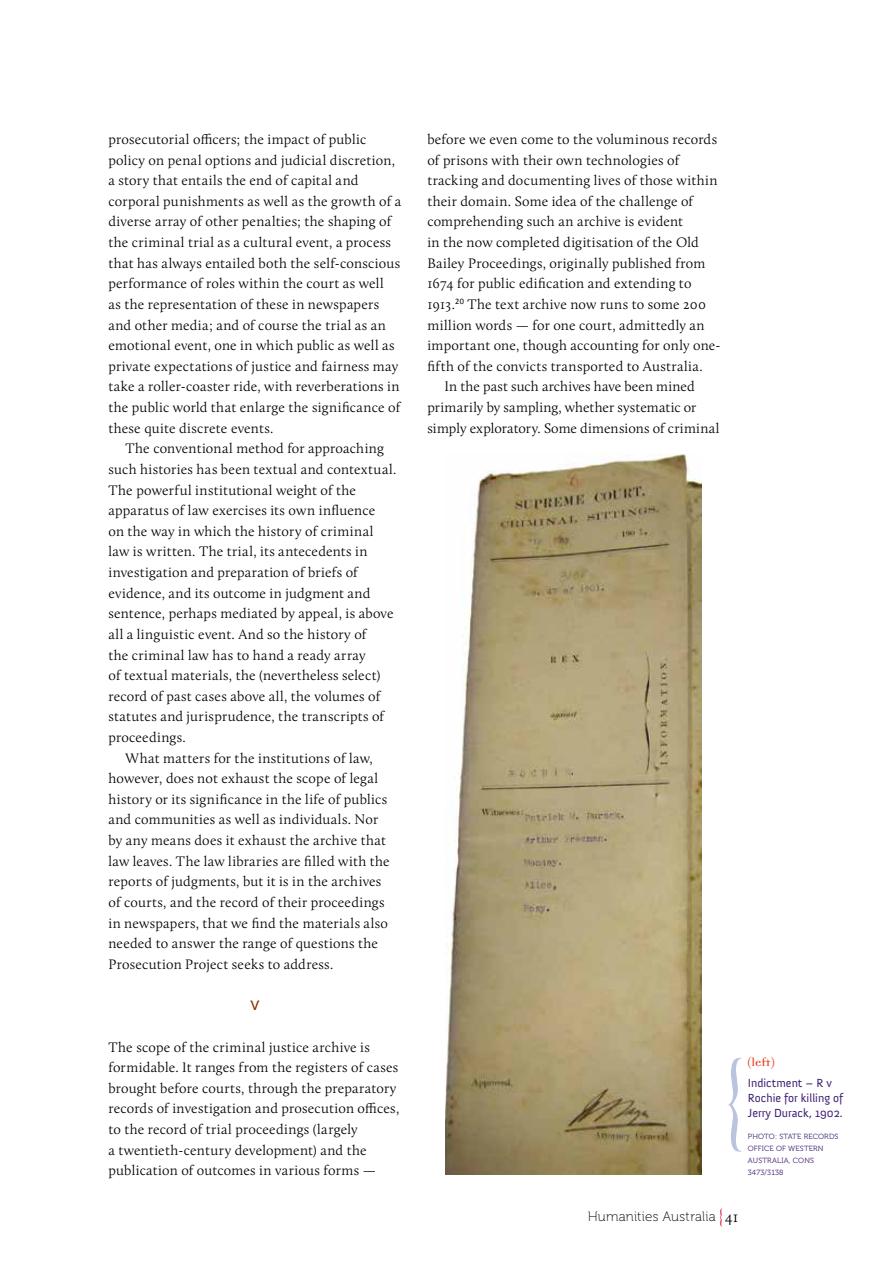
<style>
.page{position:relative;width:893px;height:1263px;background:#fff}
.page>*{position:absolute;margin:0;border:0;box-sizing:border-box;transform-origin:0 0}
.t1{font:300 14.25px/20.5px "Calluna";letter-spacing:.015em;color:#000}
.t2{font:13.5px "Museo 100";letter-spacing:.01em;color:#000}
.t3{font:13.5px "Museo 500";color:#893000}
.t4{font:700 12.75px "Democratica";color:#e84224}
.t5{font:12px/15.3px "Anivers";color:#3d1c71}
.t6{font:7.5px/12px "Museo 300";letter-spacing:.025em;color:#3d1c71}
.s1{font-family:"Calluna";font-weight:300;font-size:15.75px}
</style>
<div class="page">
<svg style="left:720px;top:1208px;width:2px;height:18px"></svg>
<img style="left:446px;top:453px;width:255px;height:722px">
<svg style="left:728px;top:1057px;width:14px;height:95px"></svg>
<p class="t1" style="left:108px;top:129px;width:294px">prosecutorial officers; the impact of public policy on penal options and judicial discretion, a story that entails the end of capital and corporal punishments as well as the growth of a diverse array of other penalties; the shaping of the criminal trial as a cultural event, a process that has always entailed both the self-conscious performance of roles within the court as well<br>as the representation of these in newspapers and other media; and of course the trial as an emotional event, one in which public as well as private expectations of justice and fairness may take a roller-coaster ride, with reverberations in the public world that enlarge the significance of these quite discrete events.</p>
<p class="t1" style="left:125px;top:438px;width:260px">The conventional method for approaching</p>
<p class="t1" style="left:108px;top:459px;width:289px">such histories has been textual and contextual.</p>
<p class="t1" style="left:108px;top:479px;width:249px">The powerful institutional weight of the</p>
<p class="t1" style="left:108px;top:500px;width:268px">apparatus of law exercises its own influence</p>
<p class="t1" style="left:108px;top:521px;width:267px">on the way in which the history of criminal</p>
<p class="t1" style="left:108px;top:541px;width:261px">law is written. The trial, its antecedents in</p>
<p class="t1" style="left:108px;top:562px;width:251px">investigation and preparation of briefs of</p>
<p class="t1" style="left:108px;top:582px;width:263px">evidence, and its outcome in judgment and</p>
<p class="t1" style="left:108px;top:603px;width:287px">sentence, perhaps mediated by appeal, is above</p>
<p class="t1" style="left:108px;top:624px;width:260px">all a linguistic event. And so the history of</p>
<p class="t1" style="left:108px;top:644px;width:259px">the criminal law has to hand a ready array</p>
<p class="t1" style="left:108px;top:665px;width:274px">of textual materials, the (nevertheless select)</p>
<p class="t1" style="left:108px;top:686px;width:273px">record of past cases above all, the volumes of</p>
<p class="t1" style="left:108px;top:706px;width:277px">statutes and jurisprudence, the transcripts of</p>
<p class="t1" style="left:108px;top:727px;width:79px">proceedings.</p>
<p class="t1" style="left:125px;top:747px;width:249px">What matters for the institutions of law,</p>
<p class="t1" style="left:108px;top:768px;width:271px">however, does not exhaust the scope of legal</p>
<p class="t1" style="left:108px;top:789px;width:280px">history or its significance in the life of publics</p>
<p class="t1" style="left:108px;top:809px;width:271px">and communities as well as individuals. Nor</p>
<p class="t1" style="left:108px;top:830px;width:279px">by any means does it exhaust the archive that</p>
<p class="t1" style="left:108px;top:850px;width:283px">law leaves. The law libraries are filled with the</p>
<p class="t1" style="left:108px;top:871px;width:274px">reports of judgments, but it is in the archives</p>
<p class="t1" style="left:108px;top:892px;width:278px">of courts, and the record of their proceedings</p>
<p class="t1" style="left:108px;top:912px;width:281px">in newspapers, that we find the materials also</p>
<p class="t1" style="left:108px;top:933px;width:271px">needed to answer the range of questions the</p>
<p class="t1" style="left:108px;top:954px;width:226px">Prosecution Project seeks to address.</p>
<p class="t3" style="left:251px;top:998px;width:11px">V</p>
<p class="t1" style="left:108px;top:1036px;width:292px">The scope of the criminal justice archive is formidable. It ranges from the registers of cases brought before courts, through the preparatory records of investigation and prosecution offices, to the record of trial proceedings (largely<br>a twentieth-century development) and the publication of outcomes in various forms —</p>
<p class="t1" style="left:427px;top:129px;width:291px">before we even come to the voluminous records</p>
<p class="t1" style="left:427px;top:149px;width:253px">of prisons with their own technologies of</p>
<p class="t1" style="left:427px;top:170px;width:292px">tracking and documenting lives of those within</p>
<p class="t1" style="left:427px;top:191px;width:267px">their domain. Some idea of the challenge of</p>
<p class="t1" style="left:427px;top:211px;width:257px">comprehending such an archive is evident</p>
<p class="t1" style="left:427px;top:232px;width:273px">in the now completed digitisation of the Old</p>
<p class="t1" style="left:427px;top:252px;width:279px">Bailey Proceedings, originally published from</p>
<p class="t1" style="left:427px;top:273px;width:266px">1674 for public edification and extending to</p>
<p class="t1" style="left:427px;top:294px;width:280px">1913.<sup>20</sup> The text archive now runs to some 200</p>
<p class="t1" style="left:427px;top:314px;width:279px">million words — for one court, admittedly an</p>
<p class="t1" style="left:427px;top:335px;width:295px">important one, though accounting for only one-</p>
<p class="t1" style="left:427px;top:356px;width:277px">fifth of the convicts transported to Australia.</p>
<p class="t1" style="left:444px;top:376px;width:252px">In the past such archives have been mined</p>
<p class="t1" style="left:427px;top:397px;width:271px">primarily by sampling, whether systematic or</p>
<p class="t1" style="left:427px;top:418px;width:293px">simply exploratory. Some dimensions of criminal</p>
<p class="t4" style="left:748px;top:1056px;width:28px">(left)</p>
<p class="t5" style="left:748px;top:1075px;width:97px">Indictment – R v<br>Rochie for killing of<br>Jerry Durack, 1902.</p>
<p class="t6" style="left:748px;top:1130px;width:92px">PHOTO: STATE RECORDS<br>OFFICE OF WESTERN<br>AUSTRALIA, CONS<br>3473/3138</p>
<p class="t2" style="left:588px;top:1210px;width:152px">Humanities Australia <span class="s1">41</span></p>
</div>
